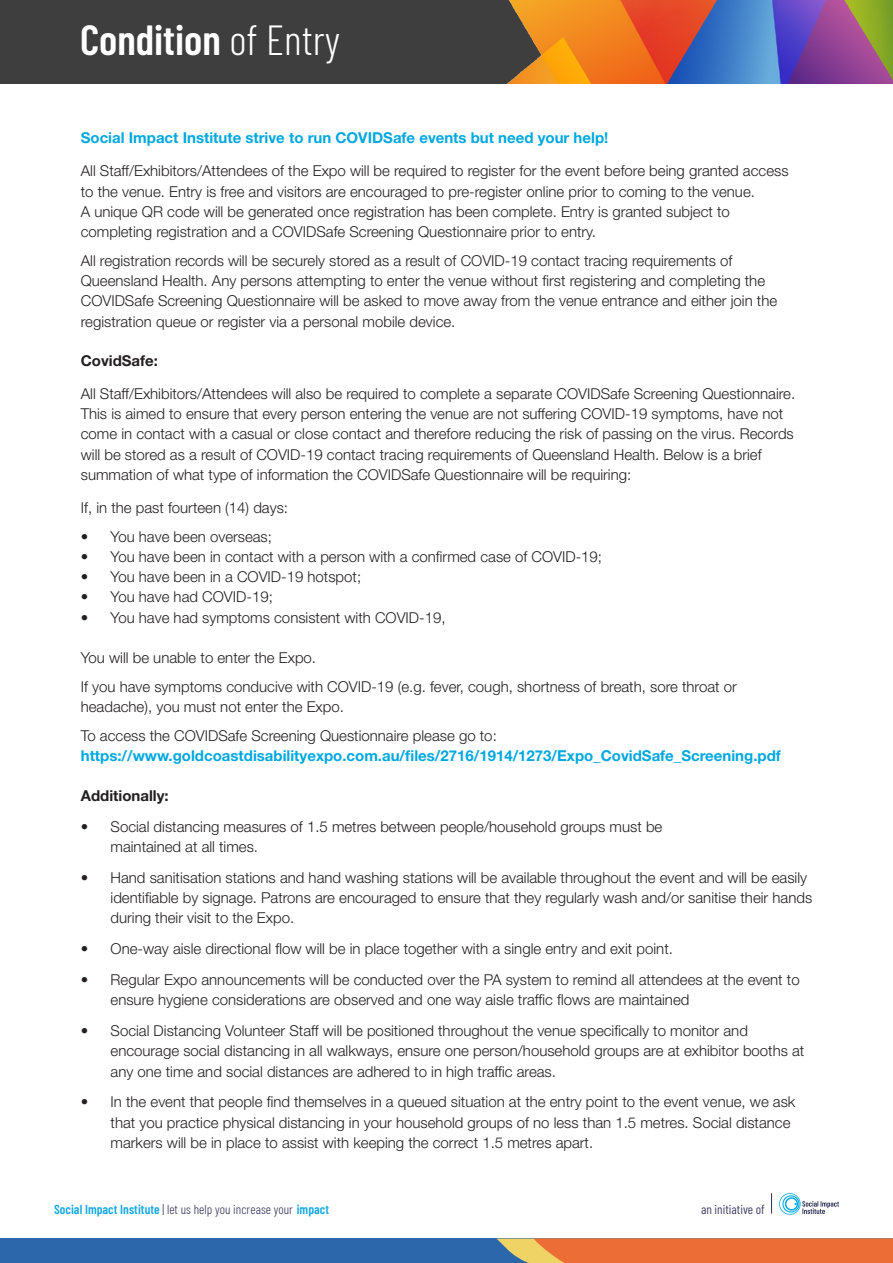
<style>
.page{position:relative;width:893px;height:1263px;background:#fff}
.page>*{position:absolute;margin:0;border:0;box-sizing:border-box;transform-origin:0 0}
.t1{font:600 42px "Barlow Condensed";color:#fff}
.t2{font:300 15px/20.2px "Helvetica Neue LT Std";color:#231f20}
.t3{font:700 15px "Helvetica Neue LT Std";color:#00a8e0}
.t4{font:700 15px "Helvetica Neue LT Std";color:#231f20}
.t5{font:600 13.05px "Barlow Condensed";letter-spacing:.005em;color:#14a8e0}
.t6{font:13.05px "Barlow Condensed";color:#434365}
.s1{font-weight:300}
.s2{font-weight:300;color:#2e2e54}
</style>
<div class="page">
<div style="left:0;top:0;width:893px;height:84px;background:#3e3e3f"></div>
<img style="left:507px;top:0;width:386px;height:84px">
<svg style="left:771px;top:1193px;width:1px;height:20px"></svg>
<svg style="left:779px;top:1193px;width:60px;height:22px"></svg>
<div style="left:0;top:1238px;width:893px;height:25px;background:#2c67ab"></div>
<svg style="left:496px;top:1238px;width:397px;height:25px;background:#e37740"></svg>
<p class="t1" style="left:80px;top:14px;width:261px">Condition <span class="s1">of Entry</span></p>
<p class="t3" style="left:81px;top:129px;width:529px">Social Impact Institute strive to run COVIDSafe events but need your help!</p>
<p class="t2" style="left:81px;top:160px;width:709px">All Staff/Exhibitors/Attendees of the Expo will be required to register for the event before being granted access to the venue. Entry is free and visitors are encouraged to pre-register online prior to coming to the venue.<br>A unique QR code will be generated once registration has been complete. Entry is granted subject to completing registration and a COVIDSafe Screening Questionnaire prior to entry.</p>
<p class="t2" style="left:81px;top:250px;width:698px">All registration records will be securely stored as a result of COVID-19 contact tracing requirements of Queensland Health. Any persons attempting to enter the venue without first registering and completing the COVIDSafe Screening Questionnaire will be asked to move away from the venue entrance and either join the registration queue or register via a personal mobile device.</p>
<p class="t4" style="left:81px;top:351px;width:79px">CovidSafe:</p>
<p class="t2" style="left:81px;top:383px;width:716px">All Staff/Exhibitors/Attendees will also be required to complete a separate COVIDSafe Screening Questionnaire.<br>This is aimed to ensure that every person entering the venue are not suffering COVID-19 symptoms, have not come in contact with a casual or close contact and therefore reducing the risk of passing on the virus. Records will be stored as a result of COVID-19 contact tracing requirements of Queensland Health. Below is a brief summation of what type of information the COVIDSafe Questionnaire will be requiring:</p>
<p class="t2" style="left:81px;top:497px;width:209px">If, in the past fourteen (14) days:</p>
<p class="t2" style="left:81px;top:526px;width:193px">• You have been overseas;</p>
<p class="t2" style="left:81px;top:546px;width:523px">• You have been in contact with a person with a confirmed case of COVID-19;</p>
<p class="t2" style="left:81px;top:566px;width:282px">• You have been in a COVID-19 hotspot;</p>
<p class="t2" style="left:81px;top:587px;width:194px">• You have had COVID-19;</p>
<p class="t2" style="left:81px;top:607px;width:366px">• You have had symptoms consistent with COVID-19,</p>
<p class="t2" style="left:81px;top:647px;width:237px">You will be unable to enter the Expo.</p>
<p class="t2" style="left:81px;top:676px;width:658px">If you have symptoms conducive with COVID-19 (e.g. fever, cough, shortness of breath, sore throat or</p>
<p class="t2" style="left:81px;top:696px;width:265px">headache), you must not enter the Expo.</p>
<p class="t2" style="left:81px;top:725px;width:418px">To access the COVIDSafe Screening Questionnaire please go to:</p>
<p class="t3" style="left:81px;top:747px;width:701px">https://www.goldcoastdisabilityexpo.com.au/files/2716/1914/1273/Expo_CovidSafe_Screening.pdf</p>
<p class="t4" style="left:81px;top:786px;width:89px">Additionally:</p>
<p class="t2" style="left:111px;top:816px;width:553px;text-indent:-30px">• Social distancing measures of 1.5 metres between people/household groups must be maintained at all times.</p>
<p class="t2" style="left:111px;top:867px;width:703px;text-indent:-30px">• Hand sanitisation stations and hand washing stations will be available throughout the event and will be easily identifiable by signage. Patrons are encouraged to ensure that they regularly wash and/or sanitise their hands during their visit to the Expo.</p>
<p class="t2" style="left:81px;top:938px;width:594px">• One-way aisle directional flow will be in place together with a single entry and exit point.</p>
<p class="t2" style="left:111px;top:969px;width:691px;text-indent:-30px">• Regular Expo announcements will be conducted over the PA system to remind all attendees at the event to ensure hygiene considerations are observed and one way aisle traffic flows are maintained</p>
<p class="t2" style="left:111px;top:1020px;width:695px;text-indent:-30px">• Social Distancing Volunteer Staff will be positioned throughout the venue specifically to monitor and encourage social distancing in all walkways, ensure one person/household groups are at exhibitor booths at any one time and social distances are adhered to in high traffic areas.</p>
<p class="t2" style="left:111px;top:1092px;width:686px;text-indent:-30px">• In the event that people find themselves in a queued situation at the entry point to the event venue, we ask that you practice physical distancing in your household groups of no less than 1.5 metres. Social distance markers will be in place to assist with keeping the correct 1.5 metres apart.</p>
<p class="t5" style="left:54px;top:1201px;width:277px">Social Impact Institute <span class="s2">| let us help you increase your</span> impact</p>
<p class="t6" style="left:701px;top:1201px;width:65px">an initiative of</p>
</div>
